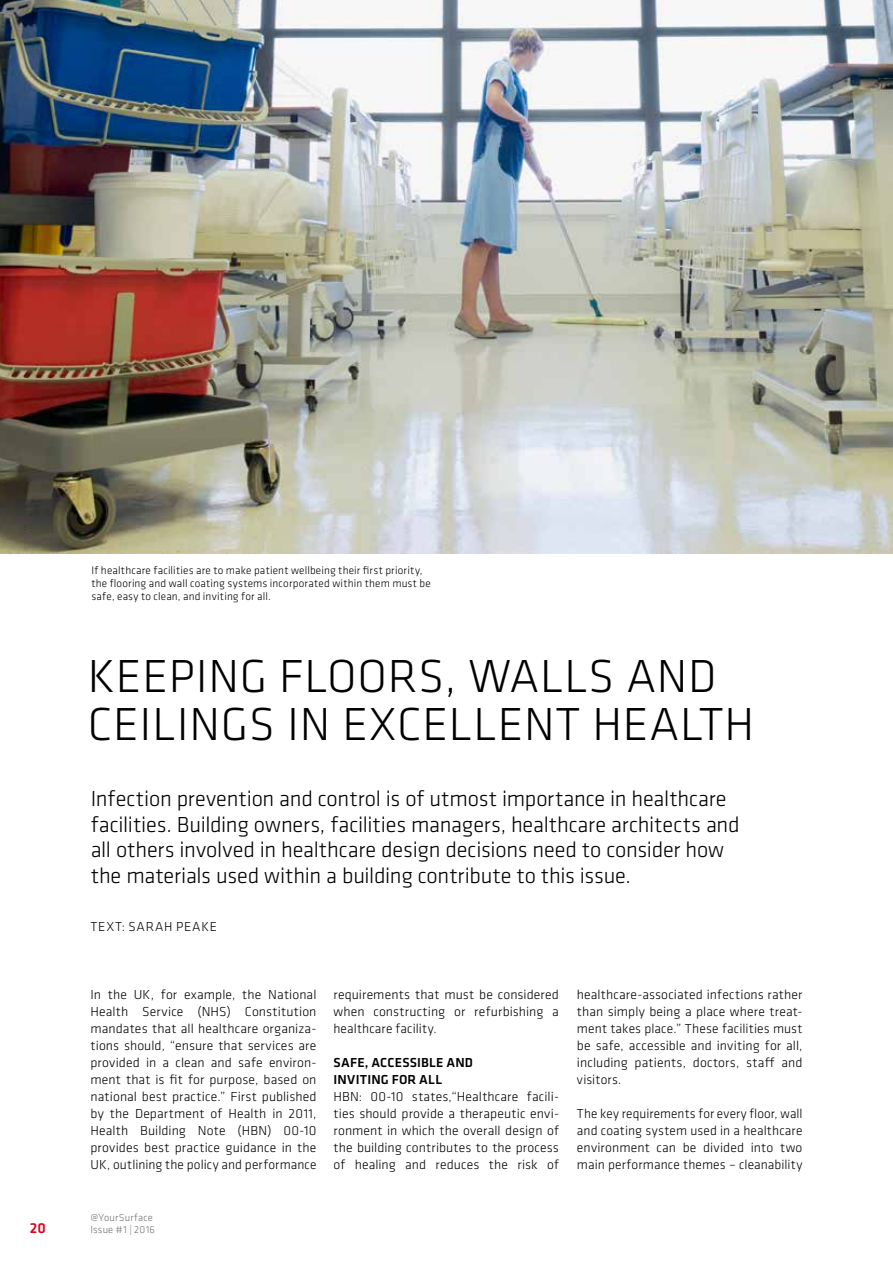
<style>
.page{position:relative;width:893px;height:1263px;background:#fff}
.page>*{position:absolute;margin:0;border:0;box-sizing:border-box;transform-origin:0 0}
.t1{font:300 48px/48px "Klavika";letter-spacing:.015em;color:#000}
.t2{font:300 22.5px/25.5px "Klavika";letter-spacing:-.01em;color:#000}
.t3{font:500 15px "Klavika";color:#e2001a}
.t4{font:300 13.5px/17px "Klavika";letter-spacing:.01em;color:#000;text-align:justify}
.t5{font:500 13.5px/17px "Klavika";letter-spacing:.02em;color:#000}
.t6{font:300 13.5px "Klavika";letter-spacing:.055em;color:#000}
.t7{font:300 11.25px/12.8px "Klavika";letter-spacing:.015em;color:#000}
.t8{font:300 10.5px/12.6px "Klavika";letter-spacing:.015em;color:#707172}
</style>
<div class="page">
<img style="left:0;top:0;width:893px;height:553px">
<p class="t7" style="left:91px;top:564px;width:341px">If healthcare facilities are to make patient wellbeing their first priority, the flooring and wall coating systems incorporated within them must be safe, easy to clean, and inviting for all.</p>
<h1 class="t1" style="left:88px;top:651px;width:668px">KEEPING FLOORS, WALLS AND<br>CEILINGS IN EXCELLENT HEALTH</h1>
<p class="t2" style="left:91px;top:786px;width:650px">Infection prevention and control is of utmost importance in healthcare facilities. Building owners, facilities managers, healthcare architects and all others involved in healthcare design decisions need to consider how the materials used within a building contribute to this issue.</p>
<p class="t6" style="left:91px;top:919px;width:128px">TEXT: SARAH PEAKE</p>
<p class="t4" style="left:91px;top:986px;width:227px">In the UK, for example, the National Health Service (NHS) Constitution mandates that all healthcare organiza&shy;tions should, “ensure that services are provided in a clean and safe environ&shy;ment that is fit for purpose, based on national best practice.” First published by the Department of Health in 2011, Health Building Note (HBN) 00-10 provides best practice guidance in the UK, outlining the policy and performance</p>
<p class="t4" style="left:333px;top:986px;width:227px">requirements that must be considered when constructing or refurbishing a healthcare facility.</p>
<p class="t5" style="left:333px;top:1054px;width:141px">SAFE, ACCESSIBLE AND<br>INVITING FOR ALL</p>
<p class="t4" style="left:333px;top:1088px;width:227px">HBN: 00-10 states,“Healthcare facili&shy;ties should provide a therapeutic envi&shy;ronment in which the overall design of the building contributes to the process of healing and reduces the risk of</p>
<p class="t3" style="left:30px;top:1218px;width:18px">20</p>
<p class="t8" style="left:91px;top:1211px;width:66px">@YourSurface<br>Issue #1 | 2016</p>
<p class="t4" style="left:577px;top:986px;width:227px">healthcare-associated infections rather than simply being a place where treat&shy;ment takes place.” These facilities must be safe, accessible and inviting for all, including patients, doctors, staff and visitors.</p>
<p class="t4" style="left:577px;top:1105px;width:227px">The key requirements for every floor, wall and coating system used in a healthcare environment can be divided into two main performance themes – cleanability</p>
</div>
